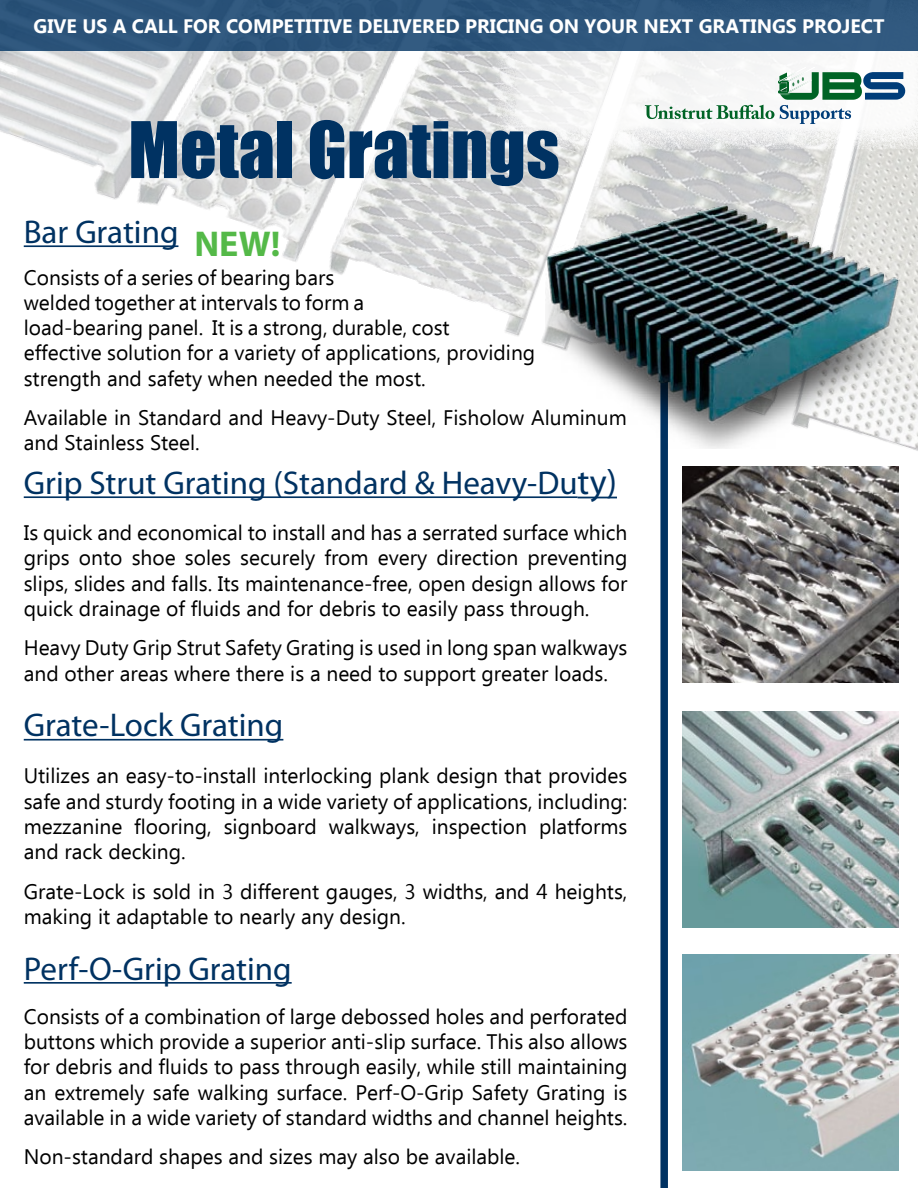
<style>
.page{position:relative;width:918px;height:1188px;background:#fff}
.page>*{position:absolute;margin:0;border:0;box-sizing:border-box;transform-origin:0 0}
.t1{font:72px "Impact";color:#003262}
.t2{font:700 36px "Myriad Pro";color:#54b948}
.t3{font:33px "Myriad Pro";color:#003262}
.t4{font:21px/25.2px "Ebrima";color:#000}
.t5{font:700 19.5px "Microsoft Tai Le";color:#fff}
.s1{font-size:36px}
</style>
<div class="page">
<img style="left:0;top:50px;width:918px;height:439px">
<svg style="left:496px;top:50px;width:422px;height:99px;fill:#f4f4f4"></svg>
<img style="left:683px;top:955px;width:216px;height:216px">
<img style="left:683px;top:712px;width:216px;height:216px">
<img style="left:683px;top:467px;width:216px;height:216px">
<hr style="left:24px;top:245px;width:154px;height:2px;background:#003262">
<hr style="left:24px;top:739px;width:259px;height:2px;background:#003262">
<hr style="left:24px;top:496px;width:554px;height:2px;background:#003262">
<hr style="left:578px;top:497px;width:39px;height:1px;background:#003262">
<div style="left:660px;top:245px;width:8px;height:943px;background:#003262"></div>
<hr style="left:24px;top:982px;width:268px;height:2px;background:#003262">
<img style="left:545px;top:203px;width:364px;height:246px">
<svg style="left:645px;top:67px;width:262px;height:57px"></svg>
<div style="left:0;top:0;width:918px;height:50px;background:#2e567c"></div>
<p class="t5" style="left:34px;top:15px;width:852px">GIVE US A CALL FOR COMPETITIVE DELIVERED PRICING ON YOUR NEXT GRATINGS PROJECT</p>
<h1 class="t1" style="left:128px;top:94px;width:433px">Metal Gratings</h1>
<h3 class="t3" style="left:24px;top:212px;width:156px">Bar Grating</h3>
<h2 class="t2" style="left:194px;top:221px;width:87px">NEW!</h2>
<p class="t4" style="left:24px;top:266px;width:513px">Consists of a series of bearing bars<br>welded together at intervals to form a<br>load-bearing panel. It is a strong, durable, cost<br>effective solution for a variety of applications, providing strength and safety when needed the most.</p>
<p class="t4" style="left:24px;top:407px;width:604px">Available in Standard and Heavy-Duty Steel, Fisholow Aluminum and Stainless Steel.</p>
<h3 class="t3" style="left:24px;top:463px;width:595px">Grip Strut Grating (Standard &amp; Heavy-Du<span class="s1">ty)</span></h3>
<p class="t4" style="left:24px;top:522px;width:605px;text-align:justify">Is quick and economical to install and has a serrated surface which grips onto shoe soles securely from every direction preventing slips, slides and falls. Its maintenance-free, open design allows for quick drainage of fluids and for debris to easily pass through.</p>
<p class="t4" style="left:24px;top:637px;width:605px">Heavy Duty Grip Strut Safety Grating is used in long span walkways and other areas where there is a need to support greater loads.</p>
<h3 class="t3" style="left:24px;top:705px;width:261px">Grate-Lock Grating</h3>
<p class="t4" style="left:24px;top:765px;width:605px;text-align:justify">Utilizes an easy-to-install interlocking plank design that provides safe and sturdy footing in a wide variety of applications, including: mezzanine flooring, signboard walkways, inspection platforms and rack decking.</p>
<p class="t4" style="left:24px;top:880px;width:605px">Grate-Lock is sold in 3 different gauges, 3 widths, and 4 heights, making it adaptable to nearly any design.</p>
<h3 class="t3" style="left:24px;top:948px;width:269px">Perf-O-Grip Grating</h3>
<p class="t4" style="left:24px;top:1005px;width:605px;text-align:justify">Consists of a combination of large debossed holes and perforated buttons which provide a superior anti-slip surface. This also allows for debris and fluids to pass through easily, while still maintaining an extremely safe walking surface. Perf-O-Grip Safety Grating is available in a wide variety of standard widths and channel heights.</p>
<p class="t4" style="left:24px;top:1146px;width:498px">Non-standard shapes and sizes may also be available.</p>
</div>
